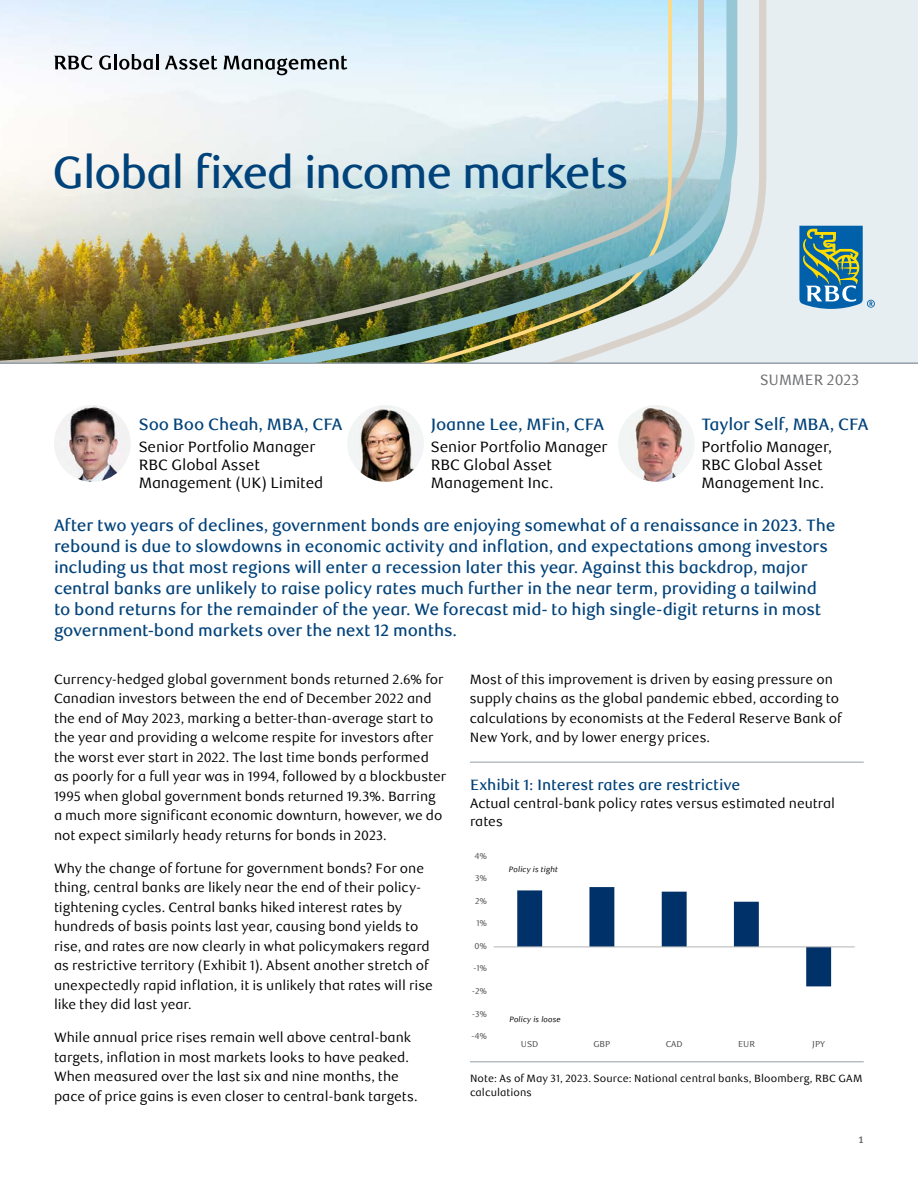
<style>
.page{position:relative;width:918px;height:1188px;background:#fff}
.page>*{position:absolute;margin:0;border:0;box-sizing:border-box;transform-origin:0 0}
.H1_Primary_Headline{font:500 45px "RBC Display";letter-spacing:-.02em;color:#00427a}
.P_Intro_text{font:500 16.5px/21px "RBC Text";letter-spacing:-.01em;color:#00427a}
.P_Author_name__cover{font:500 16.5px "RBC Text";letter-spacing:-.01em;color:#00427a}
.P_Author_s_title__co{font:15px/18px "RBC Text";letter-spacing:-.01em;color:#000}
.H3_Chart_Table_Title{font:500 15px "RBC Text";letter-spacing:-.01em;color:#00427a}
.P_Advisor_use_only{font:15px "RBC Text Cond";letter-spacing:-.005em;color:#6d6e71}
.P_Body{font:13.5px/19.5px "RBC Text";letter-spacing:-.005em;color:#000}
.H3_Chart_Table_Title-2{font:13.5px/18px "RBC Text";letter-spacing:-.005em;color:#000}
.P_Chart_Footnotes_KL{font:10.5px/13.5px "RBC Text";letter-spacing:.01em;color:#000}
.t1{font:9.75px "Meta Bold LF";color:#6d6e71}
.t2{font:8.55px "RBC Text";color:#4d4d4f}
.t3{font:italic 7.8px "RBC Text";color:#000}
</style>
<div class="page">
<hr style="left:470px;top:762px;width:394px;height:1px;background:#95a0a9">
<hr style="left:470px;top:1061px;width:394px;height:1px;background:#95a0a9">
<div style="left:0;top:0;width:918px;height:364px;background:#e7eef1"></div>
<svg style="left:737px;top:0;width:29px;height:278px"></svg>
<img style="left:0;top:0;width:737px;height:362px">
<svg style="left:799px;top:226px;width:76px;height:83px"></svg>
<svg style="left:54px;top:55px;width:38px;height:15px"></svg>
<svg style="left:99px;top:55px;width:12px;height:15px"></svg>
<hr style="left:114px;top:54px;width:3px;height:15px;background:#000">
<svg style="left:119px;top:54px;width:39px;height:16px"></svg>
<svg style="left:165px;top:56px;width:52px;height:14px"></svg>
<svg style="left:224px;top:56px;width:123px;height:19px"></svg>
<hr style="left:0;top:362px;width:918px;height:2px;background:#95a0a9">
<img style="left:54px;top:405px;width:77px;height:77px;border-radius:38px">
<img style="left:347px;top:405px;width:77px;height:77px;border-radius:38px">
<img style="left:618px;top:405px;width:77px;height:77px;border-radius:38px">
<svg style="left:517px;top:887px;width:314px;height:99px"></svg>
<hr style="left:494px;top:947px;width:361px;height:1px;background:#b1b4b6">
<h1 class="H1_Primary_Headline" style="left:53px;top:146px;width:577px">Global fixed income markets</h1>
<p class="P_Advisor_use_only" style="left:760px;top:371px;width:101px">SUMMER 2023</p>
<p class="P_Author_name__cover" style="left:702px;top:415px;width:168px">Taylor Self, MBA, CFA</p>
<p class="P_Author_s_title__co" style="left:702px;top:438px;width:132px">Portfolio Manager,<br>RBC Global Asset<br>Management Inc.</p>
<p class="P_Author_name__cover" style="left:139px;top:415px;width:205px">Soo Boo Cheah, MBA, CFA</p>
<p class="P_Author_s_title__co" style="left:139px;top:438px;width:186px">Senior Portfolio Manager<br>RBC Global Asset<br>Management (UK) Limited</p>
<p class="P_Author_name__cover" style="left:431px;top:415px;width:175px">Joanne Lee, MFin, CFA</p>
<p class="P_Author_s_title__co" style="left:431px;top:438px;width:178px">Senior Portfolio Manager<br>RBC Global Asset<br>Management Inc.</p>
<p class="P_Intro_text" style="left:54px;top:515px;width:783px">After two years of declines, government bonds are enjoying somewhat of a renaissance in 2023. The rebound is due to slowdowns in economic activity and inflation, and expectations among investors including us that most regions will enter a recession later this year. Against this backdrop, major central banks are unlikely to raise policy rates much further in the near term, providing a tailwind to bond returns for the remainder of the year. We forecast mid- to high single-digit returns in most government-bond markets over the next 12 months.</p>
<p class="P_Body" style="left:54px;top:670px;width:394px">Currency-hedged global government bonds returned 2.6% for Canadian investors between the end of December 2022 and the end of May 2023, marking a better-than-average start to the year and providing a welcome respite for investors after the worst ever start in 2022. The last time bonds performed as poorly for a full year was in 1994, followed by a blockbuster 1995 when global government bonds returned 19.3%. Barring a much more significant economic downturn, however, we do not expect similarly heady returns for bonds in 2023.</p>
<p class="P_Body" style="left:54px;top:859px;width:377px">Why the change of fortune for government bonds? For one thing, central banks are likely near the end of their policy&shy;tightening cycles. Central banks hiked interest rates by hundreds of basis points last year, causing bond yields to rise, and rates are now clearly in what policymakers regard as restrictive territory (Exhibit 1). Absent another stretch of</p>
<p class="P_Body" style="left:54px;top:976px;width:380px">unexpectedly rapid inflation, it is unlikely that rates will rise like they did last year.</p>
<p class="P_Body" style="left:54px;top:1028px;width:365px">While annual price rises remain well above central-bank targets, inflation in most markets looks to have peaked.<br>When measured over the last six and nine months, the pace of price gains is even closer to central-bank targets.</p>
<p class="P_Body" style="left:470px;top:670px;width:374px">Most of this improvement is driven by easing pressure on supply chains as the global pandemic ebbed, according to calculations by economists at the Federal Reserve Bank of New York, and by lower energy prices.</p>
<h3 class="H3_Chart_Table_Title" style="left:470px;top:776px;width:272px">Exhibit 1: Interest rates are restrictive</h3>
<h3 class="H3_Chart_Table_Title-2" style="left:470px;top:794px;width:367px">Actual central-bank policy rates versus estimated neutral rates</h3>
<p class="t2" style="left:474px;top:851px;width:14px">4%</p>
<p class="t2" style="left:475px;top:873px;width:14px">3%</p>
<p class="t2" style="left:475px;top:896px;width:14px">2%</p>
<p class="t2" style="left:476px;top:918px;width:12px">1%</p>
<p class="t2" style="left:475px;top:941px;width:14px">0%</p>
<p class="t2" style="left:474px;top:963px;width:15px">-1%</p>
<p class="t2" style="left:472px;top:986px;width:17px">-2%</p>
<p class="t2" style="left:472px;top:1009px;width:17px">-3%</p>
<p class="t2" style="left:472px;top:1031px;width:17px">-4%</p>
<p class="t3" style="left:509px;top:865px;width:50px">Policy is tight</p>
<p class="t3" style="left:509px;top:1015px;width:53px">Policy is loose</p>
<p class="t2" style="left:521px;top:1039px;width:19px">USD</p>
<p class="t2" style="left:593px;top:1039px;width:19px">GBP</p>
<p class="t2" style="left:666px;top:1039px;width:19px">CAD</p>
<p class="t2" style="left:738px;top:1039px;width:18px">EUR</p>
<p class="t2" style="left:812px;top:1039px;width:14px">JPY</p>
<p class="P_Chart_Footnotes_KL" style="left:470px;top:1072px;width:394px">Note: As of May 31, 2023. Source: National central banks, Bloomberg, RBC GAM calculations</p>
<p class="t1" style="left:859px;top:1134px;width:7px">1</p>
</div>
